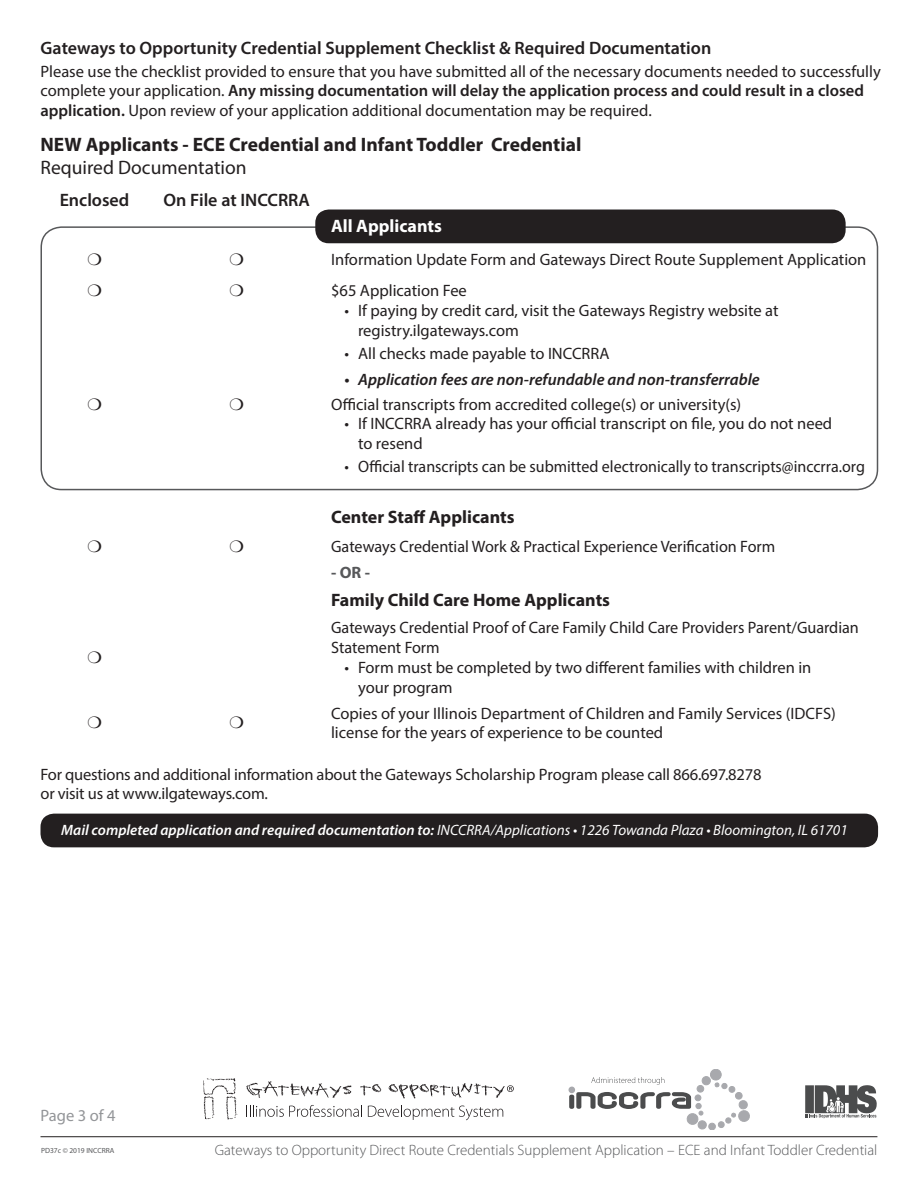
<style>
.page{position:relative;width:918px;height:1188px;background:#fff}
.page>*{position:absolute;margin:0;border:0;box-sizing:border-box;transform-origin:0 0}
.t1{font:700 19.5px "Myriad Pro";color:#231f20}
.t2{font:19.5px "Myriad Pro";color:#231f20}
.body_copy{font:600 18px "Myriad Pro";color:#231f20}
.t3{font:700 18px "Myriad Pro";color:#231f20}
.t4{font:700 18px "Myriad Pro";color:#fff}
.body_copy-2{font:16.5px/19.5px "Myriad Pro";color:#231f20}
.t5{font:italic 600 16.5px "Myriad Pro";color:#231f20}
.body_copy-3{font:16.5px "Myriad Pro";color:#939598}
.t6{font:700 16.5px "Myriad Pro";color:#57585a}
.t7{font:italic 15px "Myriad Pro";color:#fff}
.body_copy-4{font:300 15px "Myriad Pro";color:#57585a}
.t8{font:7.5px "Myriad Pro";color:#57585a}
.s1{font-weight:600}
.s2{font-size:7.35px}
</style>
<div class="page">
<hr style="left:40px;top:1136px;width:837px;height:1px;background:#231f20">
<svg style="left:246px;top:1105px;width:116px;height:12px"></svg>
<svg style="left:368px;top:1105px;width:135px;height:15px"></svg>
<svg style="left:203px;top:1078px;width:34px;height:42px"></svg>
<svg style="left:360px;top:1084px;width:21px;height:12px"></svg>
<svg style="left:246px;top:1081px;width:105px;height:17px"></svg>
<svg style="left:389px;top:1083px;width:125px;height:16px"></svg>
<div style="left:710px;top:1069px;width:11px;height:11px;background:#a8a9ad;border:1px solid #a8a9ad;border-radius:50%"></div>
<svg style="left:569px;top:1077px;width:180px;height:53px"></svg>
<svg style="left:805px;top:1085px;width:72px;height:33px;background:#808182"></svg>
<div style="left:40px;top:226px;width:838px;height:264px;border:2px solid #57585a;border-radius:20px"></div>
<div style="left:315px;top:210px;width:531px;height:33px;background:#231f20;border-radius:14px"></div>
<div style="left:40px;top:814px;width:838px;height:33px;background:#231f20;border-radius:14px"></div>
<p class="body_copy" style="left:40px;top:37px;width:672px">Gateways to Opportunity Credential Supplement Checklist &amp; Required Documentation</p>
<p class="body_copy-2" style="left:40px;top:61px;width:842px">Please use the checklist provided to ensure that you have submitted all of the necessary documents needed to successfully complete your application. <span class="s1">Any missing documentation will delay the application process and could result in a closed application.</span> Upon review of your application additional documentation may be required.</p>
<p class="t1" style="left:40px;top:132px;width:542px">NEW Applicants - ECE Credential and Infant Toddler Credential</p>
<p class="t2" style="left:40px;top:155px;width:208px">Required Documentation</p>
<p class="body_copy" style="left:60px;top:189px;width:71px">Enclosed</p>
<p class="body_copy" style="left:164px;top:189px;width:148px">On File at INCCRRA</p>
<p class="t4" style="left:331px;top:215px;width:112px">All Applicants</p>
<p class="body_copy-2" style="left:331px;top:249px;width:537px">Information Update Form and Gateways Direct Route Supplement Application</p>
<p class="body_copy-2" style="left:331px;top:280px;width:137px">$65 Application Fee</p>
<p class="body_copy-2" style="left:358px;top:300px;width:422px;text-indent:-14px">• If paying by credit card, visit the Gateways Registry website at registry.ilgateways.com</p>
<p class="body_copy-2" style="left:345px;top:343px;width:266px">• All checks made payable to INCCRRA</p>
<p class="t5" style="left:345px;top:369px;width:417px">• Application fees are non-refundable and non-transferrable</p>
<p class="body_copy-2" style="left:331px;top:394px;width:412px">Official transcripts from accredited college(s) or university(s)</p>
<p class="body_copy-2" style="left:358px;top:414px;width:476px;text-indent:-14px">• If INCCRRA already has your official transcript on file, you do not need to resend</p>
<p class="body_copy-2" style="left:345px;top:456px;width:522px">• Official transcripts can be submitted electronically to transcripts@inccrra.org</p>
<p class="t3" style="left:331px;top:505px;width:185px">Center Staff Applicants</p>
<p class="body_copy-2" style="left:331px;top:536px;width:446px">Gateways Credential Work &amp; Practical Experience Verification Form</p>
<p class="t6" style="left:331px;top:561px;width:40px">- OR -</p>
<p class="t3" style="left:331px;top:588px;width:281px">Family Child Care Home Applicants</p>
<p class="body_copy-2" style="left:331px;top:618px;width:529px">Gateways Credential Proof of Care Family Child Care Providers Parent/Guardian<br>Statement Form</p>
<p class="body_copy-2" style="left:358px;top:657px;width:455px;text-indent:-14px">• Form must be completed by two different families with children in your program</p>
<p class="body_copy-2" style="left:331px;top:703px;width:506px">Copies of your Illinois Department of Children and Family Services (IDCFS) license for the years of experience to be counted</p>
<p class="body_copy-2" style="left:40px;top:765px;width:723px;line-height:18.8px">For questions and additional information about the Gateways Scholarship Program please call 866.697.8278 or visit us at www.ilgateways.com.</p>
<p class="t7" style="left:61px;top:820px;width:788px"><span class="s1">Mail completed application and required documentation to:</span> INCCRRA/Applications • 1226 Towanda Plaza • Bloomington, IL 61701</p>
<p class="body_copy-3" style="left:40px;top:1105px;width:77px">Page 3 of 4</p>
<p class="t8" style="left:41px;top:1146px;width:75px">PD37c © 2019 <span class="s2">INCCRRA</span></p>
<p class="body_copy-4" style="left:215px;top:1141px;width:664px">Gateways to Opportunity Direct Route Credentials Supplement Application – ECE and Infant Toddler Credential</p>
</div>
